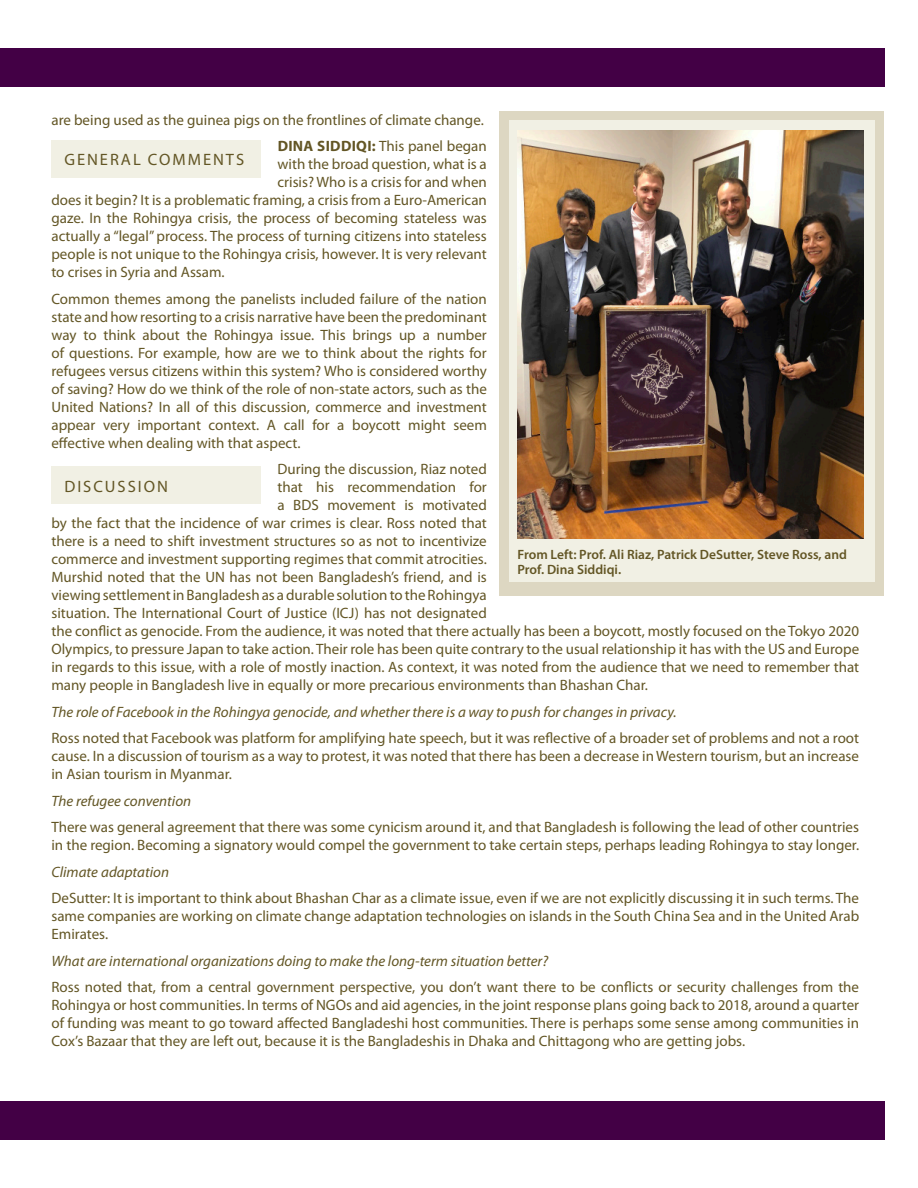
<style>
.page{position:relative;width:918px;height:1188px;background:#fff}
.page>*{position:absolute;margin:0;border:0;box-sizing:border-box;transform-origin:0 0}
.Address{font:16.5px "Myriad Pro";letter-spacing:.12em;color:#635625}
.Address-2{font:15px/18px "Myriad Pro";color:#635625;text-align:justify}
.Address-3{font:italic 15px "Myriad Pro";color:#635625}
.Body{font:600 13.5px/15px "Myriad Pro";color:#635625}
.s1{font-weight:700}
</style>
<div class="page">
<div style="left:0;top:49px;width:884px;height:38px;background:#430045"></div>
<div style="left:0;top:1101px;width:884px;height:38px;background:#430045"></div>
<div style="left:51px;top:466px;width:210px;height:38px;background:#f1f0e4"></div>
<div style="left:500px;top:111px;width:384px;height:484px;background:#ddd7c2"></div>
<div style="left:509px;top:120px;width:365px;height:462px;background:#f1f0e4"></div>
<img style="left:518px;top:130px;width:345px;height:409px">
<div style="left:51px;top:140px;width:210px;height:38px;background:#f1f0e4"></div>
<p class="Address-2" style="left:51px;top:110px;width:434px">are being used as the guinea pigs on the frontlines of climate change.</p>
<p class="Address-2" style="left:278px;top:137px;width:211px"><span class="s1">DINA SIDDIQI:</span> This panel began</p>
<p class="Address-2" style="left:278px;top:155px;width:211px">with the broad question, what is a</p>
<p class="Address-2" style="left:278px;top:173px;width:211px">crisis? Who is a crisis for and when</p>
<p class="Address-2" style="left:51px;top:191px;width:437px">does it begin? It is a problematic framing, a crisis from a Euro-American</p>
<p class="Address-2" style="left:51px;top:209px;width:437px">gaze. In the Rohingya crisis, the process of becoming stateless was</p>
<p class="Address-2" style="left:51px;top:227px;width:437px">actually a “legal” process. The process of turning citizens into stateless</p>
<p class="Address-2" style="left:51px;top:245px;width:437px">people is not unique to the Rohingya crisis, however. It is very relevant</p>
<p class="Address-2" style="left:51px;top:263px;width:175px">to crises in Syria and Assam.</p>
<p class="Address-2" style="left:51px;top:289px;width:437px">Common themes among the panelists included failure of the nation state and how resorting to a crisis narrative have been the predominant way to think about the Rohingya issue. This brings up a number of questions. For example, how are we to think about the rights for refugees versus citizens within this system? Who is considered worthy of saving? How do we think of the role of non-state actors, such as the United Nations? In all of this discussion, commerce and investment appear very important context. A call for a boycott might seem effective when dealing with that aspect.</p>
<p class="Address-2" style="left:278px;top:460px;width:211px">During the discussion, Riaz noted</p>
<p class="Address-2" style="left:278px;top:478px;width:211px">that his recommendation for</p>
<p class="Address-2" style="left:278px;top:496px;width:211px">a BDS movement is motivated</p>
<p class="Address-2" style="left:51px;top:514px;width:437px">by the fact that the incidence of war crimes is clear. Ross noted that</p>
<p class="Address-2" style="left:51px;top:532px;width:437px">there is a need to shift investment structures so as not to incentivize</p>
<p class="Address-2" style="left:51px;top:550px;width:437px">commerce and investment supporting regimes that commit atrocities.</p>
<p class="Address-2" style="left:51px;top:568px;width:437px">Murshid noted that the UN has not been Bangladesh’s friend, and is</p>
<p class="Address-2" style="left:51px;top:586px;width:437px">viewing settlement in Bangladesh as a durable solution to the Rohingya</p>
<p class="Address-2" style="left:51px;top:604px;width:437px">situation. The International Court of Justice (ICJ) has not designated</p>
<p class="Address-2" style="left:51px;top:622px;width:809px">the conflict as genocide. From the audience, it was noted that there actually has been a boycott, mostly focused on the Tokyo 2020</p>
<p class="Address-2" style="left:51px;top:640px;width:809px">Olympics, to pressure Japan to take action. Their role has been quite contrary to the usual relationship it has with the US and Europe</p>
<p class="Address-2" style="left:51px;top:658px;width:809px">in regards to this issue, with a role of mostly inaction. As context, it was noted from the audience that we need to remember that</p>
<p class="Address-2" style="left:51px;top:676px;width:598px">many people in Bangladesh live in equally or more precarious environments than Bhashan Char.</p>
<p class="Address-3" style="left:51px;top:702px;width:627px">The role of Facebook in the Rohingya genocide, and whether there is a way to push for changes in privacy.</p>
<p class="Address-2" style="left:51px;top:729px;width:809px">Ross noted that Facebook was platform for amplifying hate speech, but it was reflective of a broader set of problems and not a root cause. In a discussion of tourism as a way to protest, it was noted that there has been a decrease in Western tourism, but an increase in Asian tourism in Myanmar.</p>
<p class="Address-3" style="left:51px;top:791px;width:141px">The refugee convention</p>
<p class="Address-2" style="left:51px;top:818px;width:809px">There was general agreement that there was some cynicism around it, and that Bangladesh is following the lead of other countries in the region. Becoming a signatory would compel the government to take certain steps, perhaps leading Rohingya to stay longer.</p>
<p class="Address-3" style="left:51px;top:862px;width:119px">Climate adaptation</p>
<p class="Address-2" style="left:51px;top:889px;width:809px">DeSutter: It is important to think about Bhashan Char as a climate issue, even if we are not explicitly discussing it in such terms. The same companies are working on climate change adaptation technologies on islands in the South China Sea and in the United Arab Emirates.</p>
<p class="Address-3" style="left:51px;top:951px;width:498px">What are international organizations doing to make the long-term situation better?</p>
<p class="Address-2" style="left:51px;top:978px;width:809px">Ross noted that, from a central government perspective, you don’t want there to be conflicts or security challenges from the Rohingya or host communities. In terms of NGOs and aid agencies, in the joint response plans going back to 2018, around a quarter of funding was meant to go toward affected Bangladeshi host communities. There is perhaps some sense among communities in Cox’s Bazaar that they are left out, because it is the Bangladeshis in Dhaka and Chittagong who are getting jobs.</p>
<p class="Address" style="left:64px;top:149px;width:181px">GENERAL COMMENTS</p>
<p class="Address" style="left:64px;top:476px;width:105px">DISCUSSION</p>
<p class="Body" style="left:518px;top:546px;width:331px">From Left: Prof. Ali Riaz, Patrick DeSutter, Steve Ross, and<br>Prof. Dina Siddiqi.</p>
</div>
